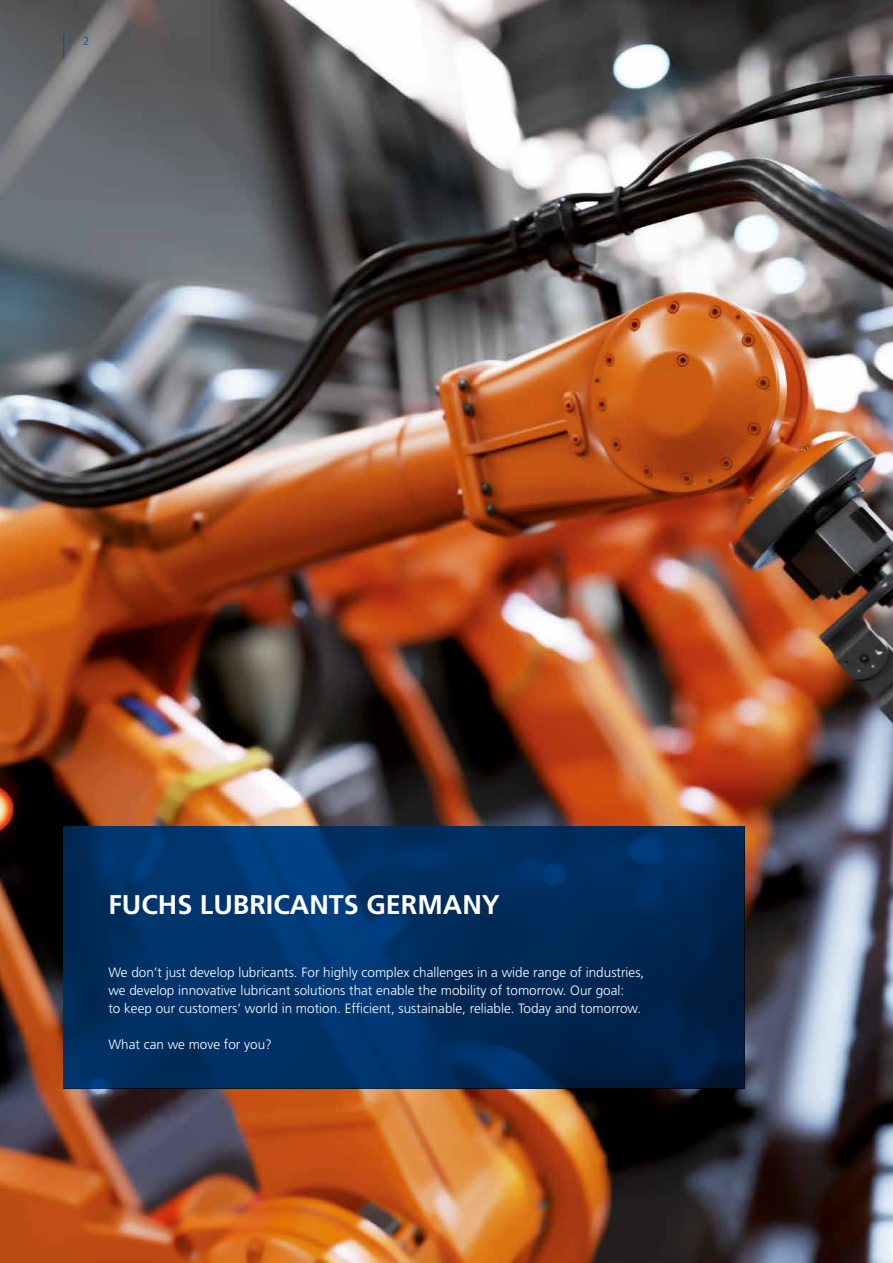
<style>
.page{position:relative;width:893px;height:1263px;background:#fff}
.page>*{position:absolute;margin:0;border:0;box-sizing:border-box;transform-origin:0 0}
.t1{font:700 27px "Frutiger LT Std";color:#fff}
.t2{font:300 13.5px/18px "Frutiger LT Std";color:#fff}
.t3{font:300 11.25px "Frutiger LT Std";color:#004e9e}
</style>
<div class="page">
<img style="left:0;top:0;width:893px;height:1263px">
<svg style="left:64px;top:826px;width:680px;height:262px;background:#002e60"></svg>
<svg style="left:63px;top:34px;width:1px;height:25px"></svg>
<p class="t3" style="left:83px;top:34px;width:8px">2</p>
<h1 class="t1" style="left:108px;top:889px;width:393px">FUCHS LUBRICANTS GERMANY</h1>
<p class="t2" style="left:108px;top:963px;width:537px">We don’t just develop lubricants. For highly complex challenges in a wide range of industries, we develop innovative lubricant solutions that enable the mobility of tomorrow. Our goal:<br>to keep our customers’ world in motion. Efficient, sustainable, reliable. Today and tomorrow.</p>
<p class="t2" style="left:108px;top:1035px;width:165px">What can we move for you?</p>
</div>
